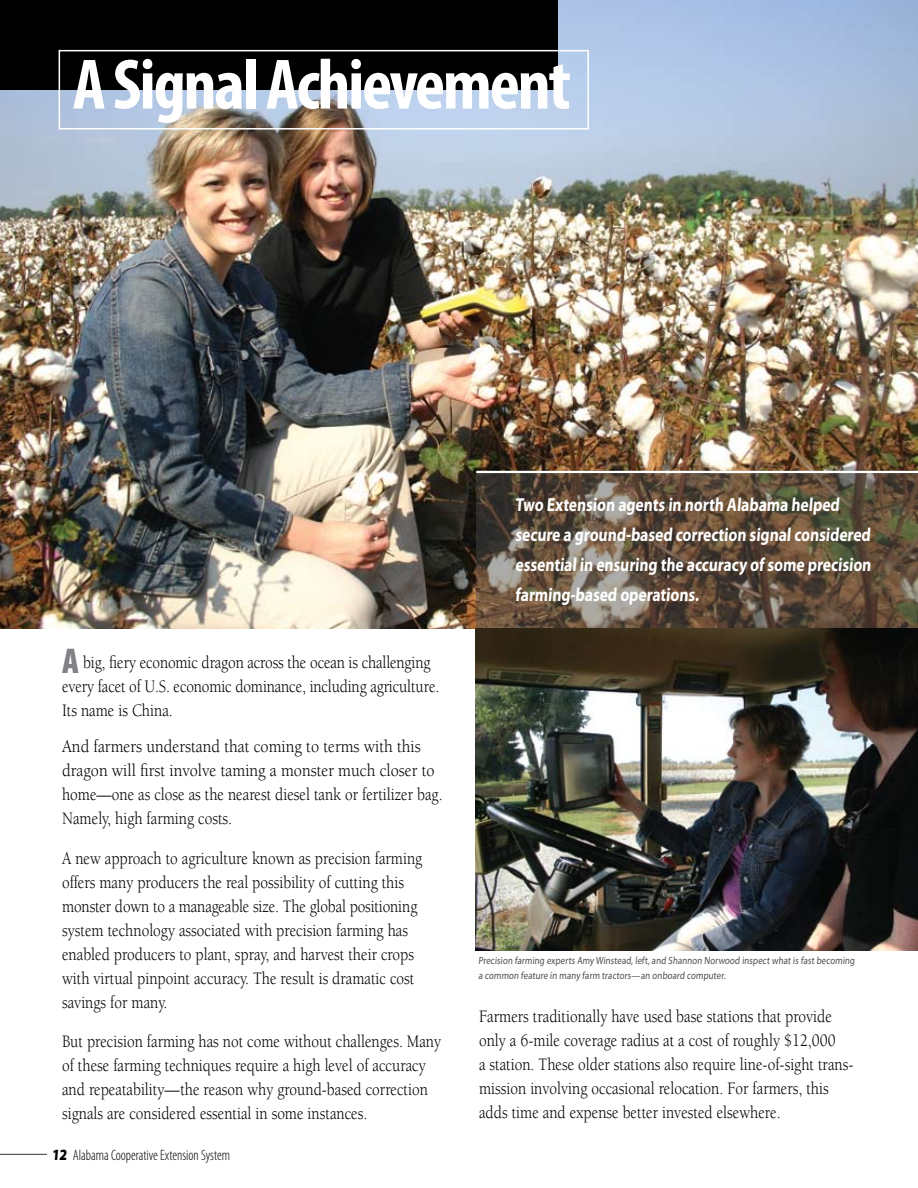
<style>
.page{position:relative;width:918px;height:1188px;background:#fff}
.page>*{position:absolute;margin:0;border:0;box-sizing:border-box;transform-origin:0 0}
.t1{font:700 condensed 72px "Myriad Pro";letter-spacing:-.03em;color:#fff}
.t2{font:900 condensed 36px "Myriad Pro";color:#808285}
.t3{font:700 18.9px/30px "Myriad Pro";color:#fff;scale:.82 1}
.t4{font:18px/24px "Berkeley";color:#000;scale:.85 1}
.t5{font:18px/24px "Berkeley";color:#000;scale:.9 1}
.t6{font:300 condensed 15px "Myriad Pro";color:#000;scale:.95 1}
.t7{font:10.5px/15px "Myriad Pro";letter-spacing:.01em;color:#4d4d4f;scale:.85 1}
.s1{font-weight:900;font-stretch:normal;font-size:15.75px}
</style>
<div class="page">
<img style="left:0;top:0;width:918px;height:629px">
<div style="left:0;top:0;width:557px;height:89px;background:#000"></div>
<div style="left:59px;top:50px;width:530px;height:80px;border:2px solid #fff"></div>
<svg style="left:477px;top:473px;width:441px;height:155px;background:#635342"></svg>
<hr style="left:0;top:1154px;width:47px;height:1px;background:#414142">
<hr style="left:476px;top:471px;width:442px;height:2px;background:#fff">
<img style="left:476px;top:629px;width:442px;height:321px">
<h1 class="t1" style="left:73px;top:40px;width:500px">A Signal Achievement</h1>
<h2 class="t2" style="left:62px;top:638px;width:18px">A</h2>
<p class="t4" style="left:62px;top:650px;width:445px;text-indent:21px">big, fiery economic dragon across the ocean is challenging every facet of U.S. economic dominance, including agriculture.<br>Its name is China.</p>
<p class="t5" style="left:62px;top:734px;width:424px">And farmers understand that coming to terms with this dragon will first involve taming a monster much closer to home—one as close as the nearest diesel tank or fertilizer bag.<br>Namely, high farming costs.</p>
<p class="t4" style="left:62px;top:847px;width:425px">A new approach to agriculture known as precision farming offers many producers the real possibility of cutting this monster down to a manageable size. The global positioning system technology associated with precision farming has enabled producers to plant, spray, and harvest their crops with virtual pinpoint accuracy. The result is dramatic cost savings for many.</p>
<p class="t4" style="left:62px;top:1030px;width:448px">But precision farming has not come without challenges. Many of these farming techniques require a high level of accuracy and repeatability—the reason why ground-based correction signals are considered essential in some instances.</p>
<p class="t6" style="left:52px;top:1147px;width:189px"><span class="s1">12</span> Alabama Cooperative Extension System</p>
<p class="t3" style="left:515px;top:489px;width:438px">Two Extension agents in north Alabama helped secure a ground-based correction signal considered essential in ensuring the accuracy of some precision farming-based operations.</p>
<p class="t7" style="left:478px;top:953px;width:446px">Precision farming experts Amy Winstead, left, and Shannon Norwood inspect what is fast becoming a common feature in many farm tractors — an onboard computer.</p>
<p class="t4" style="left:479px;top:1005px;width:442px">Farmers traditionally have used base stations that provide only a 6-mile coverage radius at a cost of roughly $12,000<br>a station. These older stations also require line-of-sight trans&shy;mission involving occasional relocation. For farmers, this adds time and expense better invested elsewhere.</p>
</div>
